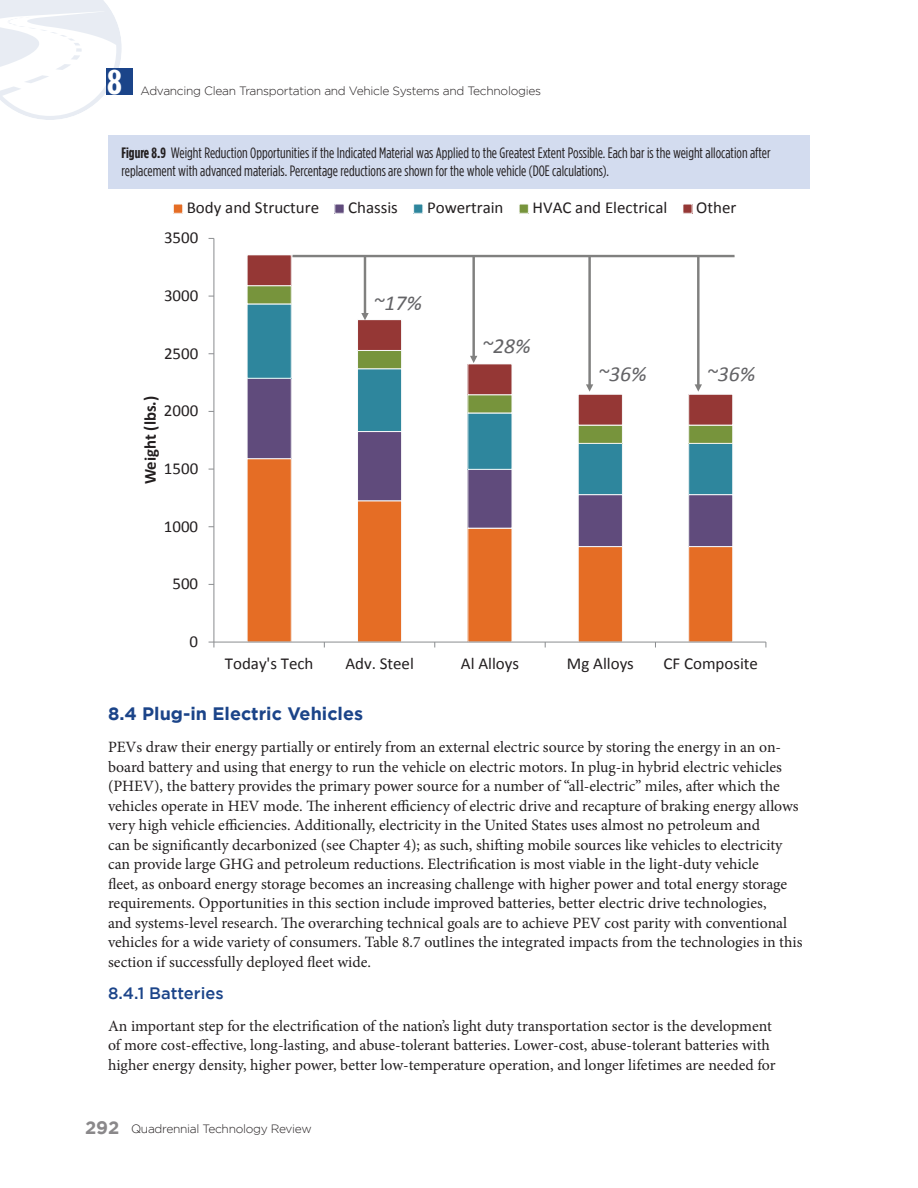
<style>
.page{position:relative;width:918px;height:1188px;background:#fff}
.page>*{position:absolute;margin:0;border:0;box-sizing:border-box;transform-origin:0 0}
.t1{font:700 34.65px "Gotham Condensed";color:#fff;scale:1.15 1}
.t2{font:italic 21.45px "Calibri";color:#636366}
.Header_One{font:700 18px "Gotham";color:#1b4489}
.t3{font:700 16.95px "Calibri";letter-spacing:-.005em;color:#231f20}
.t4{font:16.65px "Calibri";color:#231f20}
.Header_Two{font:500 16.5px "Gotham";color:#1b4489}
.Body_Text{font:15.75px/19.5px "Minion Pro";color:#231f20}
.Figure_Text{font:15px/18px "Gotham Condensed";color:#231f20}
.t5{font:300 12px "Gotham";letter-spacing:-.025em;color:#231f20}
.s1{font-weight:700}
.s2{font-weight:700;font-size:18px;color:#8a888a}
</style>
<div class="page">
<svg style="left:0;top:0;width:122px;height:120px"></svg>
<div style="left:106px;top:68px;width:27px;height:27px;background:#1b4489"></div>
<div style="left:108px;top:135px;width:702px;height:54px;background:#d3dcef"></div>
<div style="left:247px;top:459px;width:44px;height:183px;background:#e56d25"></div>
<div style="left:247px;top:458px;width:45px;height:184px;border:1px solid #fafbfb"></div>
<div style="left:358px;top:501px;width:44px;height:141px;background:#e56d25"></div>
<div style="left:357px;top:500px;width:45px;height:142px;border:1px solid #fafbfb"></div>
<div style="left:468px;top:528px;width:44px;height:114px;background:#e56d25"></div>
<div style="left:578px;top:547px;width:44px;height:95px;background:#e56d25"></div>
<div style="left:578px;top:546px;width:45px;height:96px;border:1px solid #fafbfb"></div>
<div style="left:689px;top:547px;width:44px;height:95px;background:#e56d25"></div>
<div style="left:688px;top:546px;width:45px;height:96px;border:1px solid #fafbfb"></div>
<div style="left:247px;top:378px;width:44px;height:81px;background:#604b7c"></div>
<div style="left:247px;top:378px;width:45px;height:81px;border:1px solid #fafbfb"></div>
<div style="left:358px;top:432px;width:44px;height:69px;background:#604b7c"></div>
<div style="left:357px;top:431px;width:45px;height:70px;border:1px solid #fafbfb"></div>
<div style="left:468px;top:469px;width:44px;height:59px;background:#604b7c"></div>
<div style="left:467px;top:469px;width:45px;height:60px;border:1px solid #fafbfb"></div>
<div style="left:578px;top:495px;width:44px;height:52px;background:#604b7c"></div>
<div style="left:578px;top:494px;width:45px;height:53px;border:1px solid #fafbfb"></div>
<div style="left:689px;top:495px;width:44px;height:52px;background:#604b7c"></div>
<div style="left:688px;top:494px;width:45px;height:53px;border:1px solid #fafbfb"></div>
<div style="left:247px;top:304px;width:44px;height:74px;background:#2e869d"></div>
<div style="left:247px;top:304px;width:45px;height:75px;border:1px solid #fafbfb"></div>
<div style="left:358px;top:369px;width:44px;height:63px;background:#2e869d"></div>
<div style="left:357px;top:368px;width:45px;height:64px;border:1px solid #fafbfb"></div>
<div style="left:468px;top:413px;width:44px;height:56px;background:#2e869d"></div>
<div style="left:467px;top:413px;width:45px;height:57px;border:1px solid #fafbfb"></div>
<div style="left:578px;top:443px;width:44px;height:52px;background:#2e869d"></div>
<div style="left:578px;top:443px;width:45px;height:52px;border:1px solid #fafbfb"></div>
<div style="left:689px;top:443px;width:44px;height:52px;background:#2e869d"></div>
<div style="left:688px;top:443px;width:45px;height:52px;border:1px solid #fafbfb"></div>
<div style="left:247px;top:286px;width:44px;height:18px;background:#77943c"></div>
<div style="left:358px;top:350px;width:44px;height:19px;background:#77943c"></div>
<div style="left:357px;top:350px;width:45px;height:19px;border:1px solid #fafbfb"></div>
<div style="left:468px;top:395px;width:44px;height:18px;background:#77943c"></div>
<div style="left:578px;top:425px;width:44px;height:18px;background:#77943c"></div>
<div style="left:578px;top:425px;width:45px;height:19px;border:1px solid #fafbfb"></div>
<div style="left:689px;top:425px;width:44px;height:18px;background:#77943c"></div>
<div style="left:688px;top:425px;width:45px;height:19px;border:1px solid #fafbfb"></div>
<div style="left:247px;top:255px;width:44px;height:31px;background:#953735"></div>
<div style="left:247px;top:254px;width:45px;height:32px;border:1px solid #fafbfb"></div>
<div style="left:358px;top:320px;width:44px;height:30px;background:#953735"></div>
<div style="left:357px;top:319px;width:45px;height:32px;border:1px solid #fafbfb"></div>
<div style="left:468px;top:364px;width:44px;height:31px;background:#953735"></div>
<div style="left:467px;top:363px;width:45px;height:32px;border:1px solid #fafbfb"></div>
<div style="left:578px;top:394px;width:44px;height:31px;background:#953735"></div>
<div style="left:578px;top:394px;width:45px;height:32px;border:1px solid #fafbfb"></div>
<div style="left:689px;top:394px;width:44px;height:31px;background:#953735"></div>
<div style="left:688px;top:394px;width:45px;height:32px;border:1px solid #fafbfb"></div>
<hr style="left:213px;top:238px;width:1px;height:404px;background:#8a8c8f">
<hr style="left:214px;top:642px;width:552px;height:1px;background:#8a8c8f">
<div style="left:173px;top:204px;width:10px;height:9px;background:#e56d25"></div>
<div style="left:173px;top:204px;width:10px;height:10px;border:1px solid #fafbfb"></div>
<div style="left:335px;top:204px;width:9px;height:9px;background:#604b7c"></div>
<div style="left:334px;top:204px;width:11px;height:10px;border:1px solid #fafbfb"></div>
<div style="left:414px;top:204px;width:9px;height:9px;background:#2e869d"></div>
<div style="left:413px;top:204px;width:10px;height:10px;border:1px solid #fafbfb"></div>
<div style="left:519px;top:204px;width:9px;height:9px;background:#77943c"></div>
<div style="left:519px;top:204px;width:10px;height:10px;border:1px solid #fafbfb"></div>
<div style="left:683px;top:204px;width:9px;height:9px;background:#953735"></div>
<div style="left:682px;top:204px;width:11px;height:10px;border:1px solid #fafbfb"></div>
<hr style="left:472px;top:256px;width:3px;height:101px;background:#80807f">
<svg style="left:470px;top:356px;width:7px;height:7px"></svg>
<hr style="left:588px;top:256px;width:3px;height:130px;background:#80807f">
<svg style="left:586px;top:384px;width:7px;height:8px"></svg>
<hr style="left:697px;top:256px;width:3px;height:130px;background:#80807f">
<svg style="left:695px;top:384px;width:7px;height:8px"></svg>
<hr style="left:293px;top:255px;width:442px;height:2px;background:#80807f">
<hr style="left:364px;top:256px;width:2px;height:58px;background:#80807f">
<svg style="left:361px;top:313px;width:8px;height:7px"></svg>
<h1 class="t1" style="left:107px;top:62px;width:14px">8</h1>
<p class="t5" style="left:140px;top:84px;width:402px">Advancing Clean Transportation and Vehicle Systems and Technologies</p>
<p class="Figure_Text" style="left:122px;top:144px;width:651px"><span class="s1">Figure 8.9</span> Weight Reduction Opportunities if the Indicated Material was Applied to the Greatest Extent Possible. Each bar is the weight allocation after replacement with advanced materials. Percentage reductions are shown for the whole vehicle (DOE calculations).</p>
<p class="t4" style="left:187px;top:198px;width:134px">Body and Structure</p>
<p class="t4" style="left:348px;top:198px;width:51px">Chassis</p>
<p class="t4" style="left:427px;top:198px;width:78px">Powertrain</p>
<p class="t4" style="left:533px;top:198px;width:136px">HVAC and Electrical</p>
<p class="t4" style="left:696px;top:198px;width:42px">Other</p>
<p class="t4" style="left:164px;top:227px;width:36px">3500</p>
<p class="t4" style="left:164px;top:285px;width:36px">3000</p>
<p class="t4" style="left:164px;top:343px;width:36px">2500</p>
<p class="t3" style="left:140px;top:484px;width:89px;rotate:-90deg">Weight (lbs.)</p>
<p class="t4" style="left:164px;top:400px;width:36px">2000</p>
<p class="t4" style="left:164px;top:458px;width:36px">1500</p>
<p class="t4" style="left:164px;top:516px;width:36px">1000</p>
<p class="t4" style="left:173px;top:573px;width:27px">500</p>
<p class="t4" style="left:190px;top:631px;width:10px">0</p>
<p class="t2" style="left:374px;top:288px;width:50px">~17%</p>
<p class="t2" style="left:482px;top:331px;width:50px">~28%</p>
<p class="t2" style="left:598px;top:359px;width:50px">~36%</p>
<p class="t2" style="left:707px;top:359px;width:50px">~36%</p>
<p class="t4" style="left:225px;top:653px;width:90px">Today's Tech</p>
<p class="t4" style="left:345px;top:653px;width:70px">Adv. Steel</p>
<p class="t4" style="left:461px;top:653px;width:60px">Al Alloys</p>
<p class="t4" style="left:567px;top:653px;width:68px">Mg Alloys</p>
<p class="t4" style="left:664px;top:653px;width:96px">CF Composite</p>
<p class="Header_One" style="left:108px;top:703px;width:257px">8.4 Plug-in Electric Vehicles</p>
<p class="Body_Text" style="left:108px;top:737px;width:696px">PEVs draw their energy partially or entirely from an external electric source by storing the energy in an on&shy;board battery and using that energy to run the vehicle on electric motors. In plug-in hybrid electric vehicles (PHEV), the battery provides the primary power source for a number of “all-electric” miles, after which the vehicles operate in HEV mode. The inherent efficiency of electric drive and recapture of braking energy allows very high vehicle efficiencies. Additionally, electricity in the United States uses almost no petroleum and<br>can be significantly decarbonized (see Chapter 4); as such, shifting mobile sources like vehicles to electricity can provide large GHG and petroleum reductions. Electrification is most viable in the light-duty vehicle<br>fleet, as onboard energy storage becomes an increasing challenge with higher power and total energy storage requirements. Opportunities in this section include improved batteries, better electric drive technologies,<br>and systems-level research. The overarching technical goals are to achieve PEV cost parity with conventional vehicles for a wide variety of consumers. Table 8.7 outlines the integrated impacts from the technologies in this section if successfully deployed fleet wide.</p>
<p class="Header_Two" style="left:108px;top:984px;width:117px">8.4.1 Batteries</p>
<p class="Body_Text" style="left:108px;top:1016px;width:669px">An important step for the electrification of the nation’s light duty transportation sector is the development of more cost-effective, long-lasting, and abuse-tolerant batteries. Lower-cost, abuse-tolerant batteries with higher energy density, higher power, better low-temperature operation, and longer lifetimes are needed for</p>
<p class="t5" style="left:85px;top:1122px;width:228px"><span class="s2">292</span> Quadrennial Technology Review</p>
</div>
